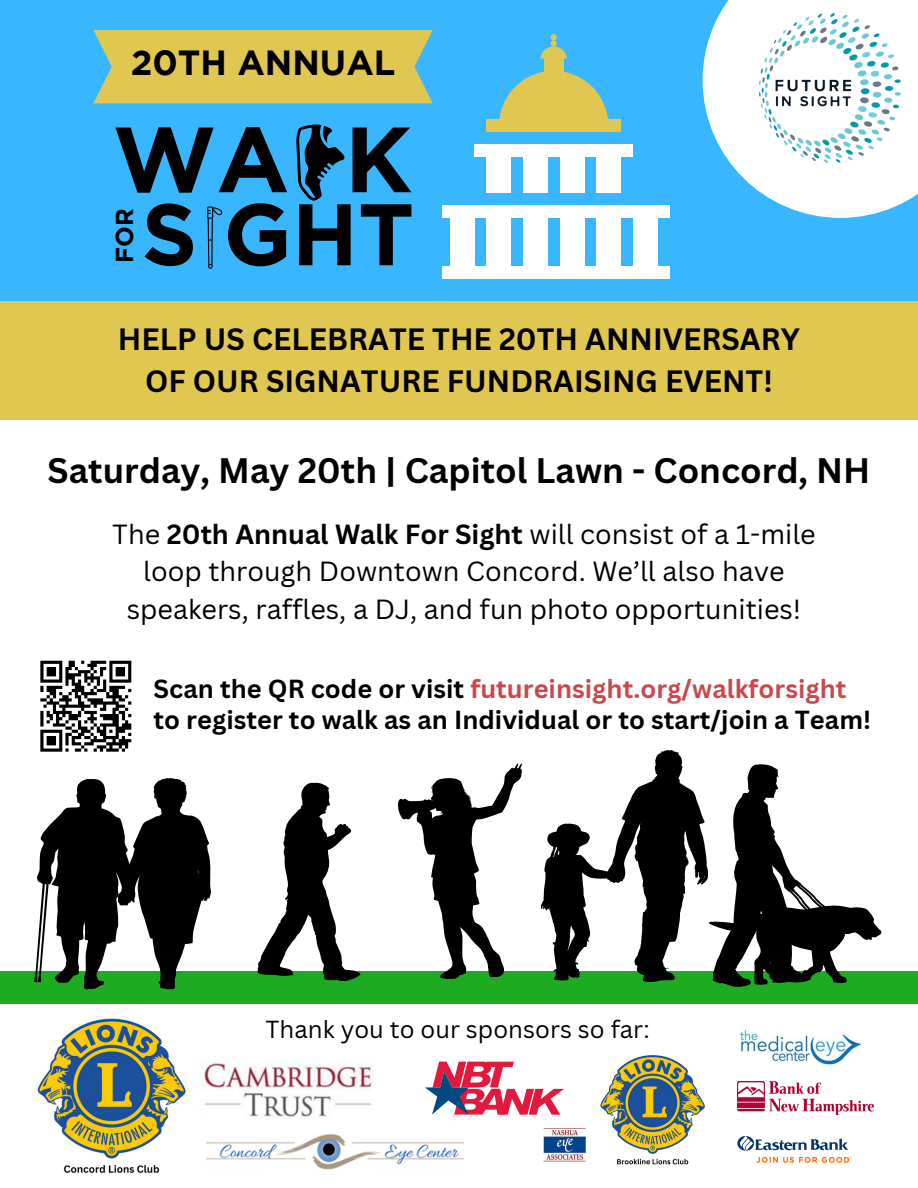
<style>
.page{position:relative;width:918px;height:1188px;background:#fff}
.page>*{position:absolute;margin:0;border:0;box-sizing:border-box;transform-origin:0 0}
.t1{font:700 92.4px "Gotham";color:#000}
.t2{font:700 87.15px "Gotham";color:#000}
.t3{font:700 34.8px "Gotham";color:#000}
.t4{font:700 34.5px "Canva Sans";color:#000}
.t5{font:700 30px/41.7px "Canva Sans";color:#000;text-align:center}
.t6{font:27px/37.2px "Canva Sans";color:#000;text-align:center}
.t7{font:700 25.5px/30.3px "Canva Sans";color:#000}
.t8{font:700 24.45px "Gotham";color:#000}
.t9{font:24px "Canva Sans";color:#000}
.s1{font-weight:700}
.s2{color:#cb474b}
</style>
<div class="page">
<div style="left:0;top:971px;width:918px;height:33px;background:#1cab21"></div>
<div style="left:0;top:0;width:918px;height:341px;background:#38b6ff"></div>
<div style="left:487px;top:120px;width:134px;height:12px;background:#dfc752"></div>
<svg style="left:499px;top:71px;width:109px;height:49px"></svg>
<svg style="left:540px;top:34px;width:27px;height:24px"></svg>
<div style="left:544px;top:53px;width:19px;height:30px;background:#dfc752"></div>
<div style="left:450px;top:206px;width:24px;height:61px;background:#fff"></div>
<div style="left:487px;top:206px;width:24px;height:61px;background:#fff"></div>
<div style="left:523px;top:206px;width:25px;height:61px;background:#fff"></div>
<div style="left:560px;top:206px;width:24px;height:61px;background:#fff"></div>
<div style="left:596px;top:157px;width:25px;height:36px;background:#fff"></div>
<div style="left:560px;top:157px;width:24px;height:36px;background:#fff"></div>
<div style="left:523px;top:157px;width:25px;height:36px;background:#fff"></div>
<div style="left:487px;top:157px;width:24px;height:36px;background:#fff"></div>
<div style="left:596px;top:206px;width:25px;height:61px;background:#fff"></div>
<div style="left:633px;top:206px;width:25px;height:61px;background:#fff"></div>
<div style="left:443px;top:267px;width:227px;height:12px;background:#fff"></div>
<div style="left:443px;top:206px;width:227px;height:12px;background:#fff"></div>
<div style="left:474px;top:144px;width:159px;height:13px;background:#fff"></div>
<div style="left:0;top:301px;width:918px;height:119px;background:#dfc752"></div>
<svg style="left:296px;top:124px;width:49px;height:77px"></svg>
<svg style="left:207px;top:206px;width:16px;height:63px"></svg>
<div style="left:93px;top:30px;width:340px;height:73px;background:#dfc752"></div>
<svg style="left:34px;top:778px;width:177px;height:212px"></svg>
<svg style="left:541px;top:750px;width:341px;height:237px"></svg>
<svg style="left:257px;top:783px;width:103px;height:198px"></svg>
<svg style="left:398px;top:763px;width:124px;height:216px"></svg>
<svg style="left:40px;top:660px;width:92px;height:92px"></svg>
<svg style="left:703px;top:0;width:215px;height:218px;fill:#fff"></svg>
<img style="left:760px;top:14px;width:140px;height:148px">
<img style="left:204px;top:1063px;width:170px;height:54px">
<img style="left:738px;top:1082px;width:136px;height:32px">
<img style="left:740px;top:1026px;width:123px;height:41px">
<img style="left:543px;top:1128px;width:43px;height:34px">
<img style="left:206px;top:1134px;width:258px;height:36px">
<img style="left:37px;top:1018px;width:149px;height:155px">
<img style="left:600px;top:1055px;width:105px;height:110px">
<svg style="left:425px;top:1062px;width:139px;height:53px"></svg>
<img style="left:738px;top:1137px;width:113px;height:25px">
<p class="t3" style="left:131px;top:49px;width:266px">20TH ANNUAL</p>
<h1 class="t1" style="left:113px;top:125px;width:301px">WA K</h1>
<h2 class="t2" style="left:142px;top:202px;width:274px">S GHT</h2>
<p class="t8" style="left:115px;top:263px;width:56px;rotate:-90deg">FOR</p>
<p class="t5" style="left:118px;top:318px;width:684px">HELP US CELEBRATE THE 20TH ANNIVERSARY<br>OF OUR SIGNATURE FUNDRAISING EVENT!</p>
<p class="t4" style="left:48px;top:446px;width:824px">Saturday, May 20th | Capitol Lawn - Concord, NH</p>
<p class="t6" style="left:112px;top:515px;width:705px">The <span class="s1">20th Annual Walk For Sight</span> will consist of a 1-mile loop through Downtown Concord. We’ll also have speakers, raffles, a DJ, and fun photo opportunities!</p>
<p class="t7" style="left:154px;top:673px;width:719px">Scan the QR code or visit <span class="s2">futureinsight.org/walkforsight </span>to register to walk as an Individual or to start/join a Team!</p>
<p class="t9" style="left:265px;top:1012px;width:386px">Thank you to our sponsors so far:</p>
</div>
